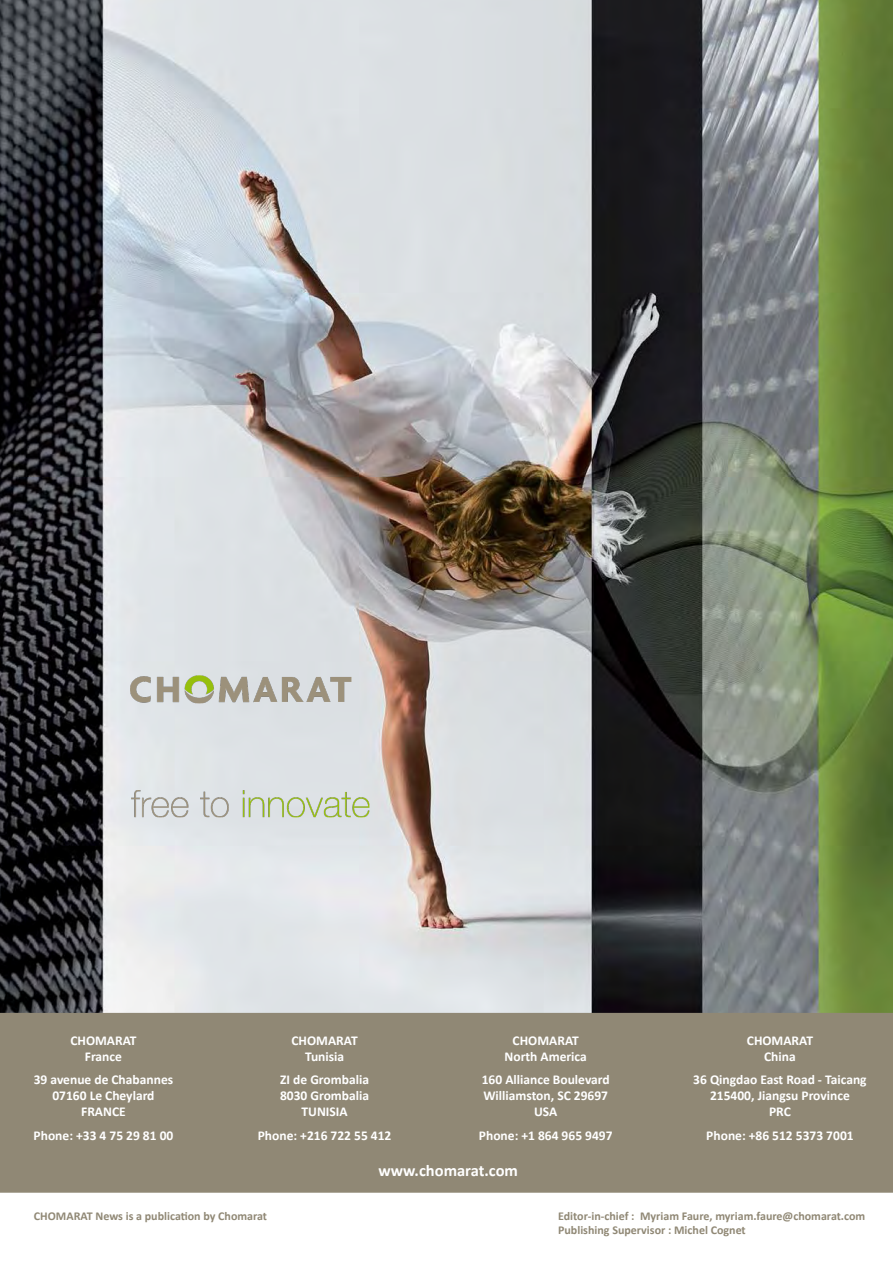
<style>
.page{position:relative;width:893px;height:1263px;background:#fff}
.page>*{position:absolute;margin:0;border:0;box-sizing:border-box;transform-origin:0 0}
.t1{font:700 16.5px "Calibri";color:#fff}
.t2{font:700 13.5px/16.2px "Calibri";color:#fff;text-align:center}
.t3{font:700 12px/14.4px "Calibri";color:#908875}
</style>
<div class="page">
<img style="left:0;top:0;width:893px;height:1013px">
<img style="left:122px;top:640px;width:255px;height:184px">
<div style="left:0;top:1013px;width:893px;height:180px;background:#908875"></div>
<p class="t2" style="left:70px;top:1032px;width:68px">CHOMARAT<br>France</p>
<p class="t2" style="left:291px;top:1032px;width:68px">CHOMARAT<br>Tunisia</p>
<p class="t2" style="left:505px;top:1032px;width:84px">CHOMARAT<br>North America</p>
<p class="t2" style="left:747px;top:1032px;width:68px">CHOMARAT<br>China</p>
<p class="t2" style="left:34px;top:1071px;width:141px">39 avenue de Chabannes<br>07160 Le Cheylard<br>FRANCE</p>
<p class="t2" style="left:280px;top:1071px;width:91px">ZI de Grombalia<br>8030 Grombalia<br>TUNISIA</p>
<p class="t2" style="left:482px;top:1071px;width:129px">160 Alliance Boulevard<br>Williamston, SC 29697<br>USA</p>
<p class="t2" style="left:693px;top:1071px;width:175px">36 Qingdao East Road - Taicang<br>215400, Jiangsu Province<br>PRC</p>
<p class="t2" style="left:34px;top:1127px;width:141px">Phone: +33 4 75 29 81 00</p>
<p class="t2" style="left:258px;top:1127px;width:135px">Phone: +216 722 55 412</p>
<p class="t2" style="left:479px;top:1127px;width:135px">Phone: +1 864 965 9497</p>
<p class="t2" style="left:706px;top:1127px;width:149px">Phone: +86 512 5373 7001</p>
<p class="t1" style="left:378px;top:1160px;width:141px">www.chomarat.com</p>
<p class="t3" style="left:34px;top:1208px;width:235px">CHOMARAT News is a publication by Chomarat</p>
<p class="t3" style="left:558px;top:1208px;width:309px">Editor-in-chief : Myriam Faure, myriam.faure@chomarat.com<br>Publishing Supervisor : Michel Cognet</p>
</div>
